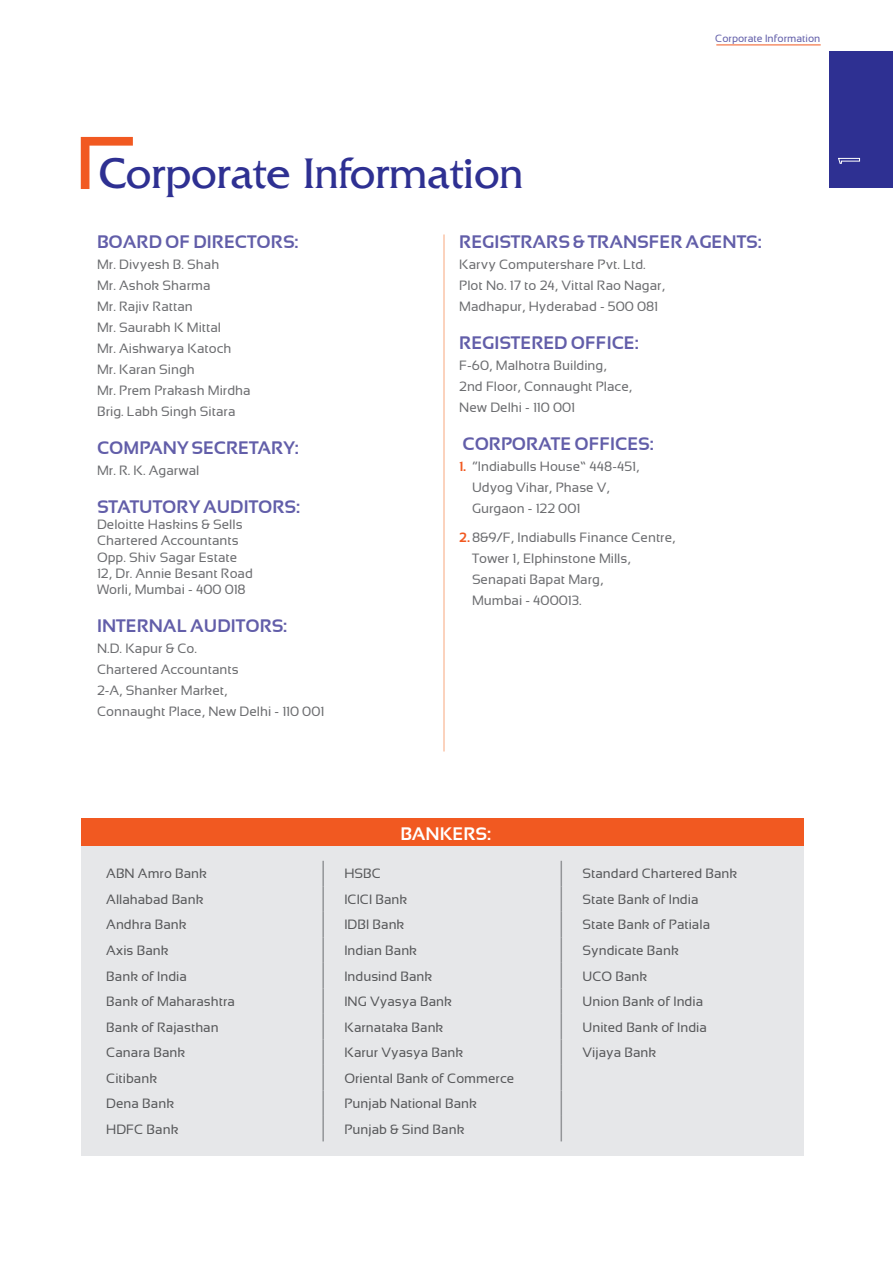
<style>
.page{position:relative;width:893px;height:1263px;background:#fff}
.page>*{position:absolute;margin:0;border:0;box-sizing:border-box;transform-origin:0 0}
.t1{font:300 45px "Big Bear Normal";color:#2e3092}
.t2{font:700 18px "Sansation";color:#625ea9}
.t3{font:700 18px "Sansation";color:#fff}
.t4{font:13.5px/21px "Sansation";color:#6c6d70}
.t5{font:13.5px "Sansation";color:#57585a}
.t6{font:10.5px "Sansation";color:#625ea9}
.s1{font-weight:700;color:#f15921}
</style>
<div class="page">
<div style="left:829px;top:51px;width:64px;height:136px;background:#2e3092"></div>
<div style="left:81px;top:818px;width:723px;height:338px;background:#e6e7e9"></div>
<hr style="left:444px;top:234px;width:1px;height:517px;background:#f8a87e">
<hr style="left:716px;top:45px;width:105px;height:1px;background:#f15921">
<svg style="left:81px;top:137px;width:52px;height:52px"></svg>
<div style="left:81px;top:818px;width:723px;height:28px;background:#f15921"></div>
<hr style="left:322px;top:861px;width:2px;height:25px;background:#939598">
<hr style="left:322px;top:886px;width:2px;height:26px;background:#939598">
<hr style="left:322px;top:912px;width:2px;height:25px;background:#939598">
<hr style="left:322px;top:937px;width:2px;height:26px;background:#939598">
<hr style="left:322px;top:963px;width:2px;height:25px;background:#939598">
<hr style="left:322px;top:988px;width:2px;height:26px;background:#939598">
<hr style="left:322px;top:1014px;width:2px;height:25px;background:#939598">
<hr style="left:322px;top:1039px;width:2px;height:26px;background:#939598">
<hr style="left:322px;top:1065px;width:2px;height:25px;background:#939598">
<hr style="left:322px;top:1090px;width:2px;height:26px;background:#939598">
<hr style="left:322px;top:1116px;width:2px;height:25px;background:#939598">
<svg style="left:561px;top:861px;width:1px;height:280px"></svg>
<svg style="left:838px;top:158px;width:22px;height:6px"></svg>
<p class="t6" style="left:715px;top:32px;width:107px">Corporate Information</p>
<p class="t1" style="left:99px;top:149px;width:426px">Corporate Information</p>
<p class="t2" style="left:97px;top:231px;width:203px">BOARD OF DIRECTORS:</p>
<p class="t4" style="left:97px;top:254px;width:155px">Mr. Divyesh B. Shah<br>Mr. Ashok Sharma<br>Mr. Rajiv Rattan<br>Mr. Saurabh K Mittal<br>Mr. Aishwarya Katoch<br>Mr. Karan Singh<br>Mr. Prem Prakash Mirdha<br>Brig. Labh Singh Sitara</p>
<p class="t2" style="left:97px;top:437px;width:203px">COMPANY SECRETARY:</p>
<p class="t4" style="left:97px;top:460px;width:104px">Mr. R. K. Agarwal</p>
<p class="t2" style="left:97px;top:496px;width:205px">STATUTORY AUDITORS:</p>
<p class="t4" style="left:97px;top:516px;width:157px;line-height:16.2px">Deloitte Haskins &amp; Sells<br>Chartered Accountants<br>Opp. Shiv Sagar Estate<br>12, Dr. Annie Besant Road<br>Worli, Mumbai - 400 018</p>
<p class="t2" style="left:97px;top:615px;width:192px">INTERNAL AUDITORS:</p>
<p class="t4" style="left:97px;top:638px;width:229px">N.D. Kapur &amp; Co.<br>Chartered Accountants<br>2-A, Shanker Market,<br>Connaught Place, New Delhi - 110 001</p>
<p class="t2" style="left:459px;top:231px;width:304px">REGISTRARS &amp; TRANSFER AGENTS:</p>
<p class="t4" style="left:459px;top:254px;width:207px">Karvy Computershare Pvt. Ltd.<br>Plot No. 17 to 24, Vittal Rao Nagar,<br>Madhapur, Hyderabad - 500 081</p>
<p class="t2" style="left:459px;top:332px;width:181px">REGISTERED OFFICE:</p>
<p class="t4" style="left:459px;top:355px;width:175px">F-60, Malhotra Building,<br>2nd Floor, Connaught Place,<br>New Delhi - 110 001</p>
<p class="t2" style="left:462px;top:433px;width:193px">CORPORATE OFFICES:</p>
<p class="t4" style="left:472px;top:456px;width:169px;text-indent:-13px"><span class="s1">1.</span> “Indiabulls House” 448-451,<br>Udyog Vihar, Phase V,<br>Gurgaon - 122 001</p>
<p class="t4" style="left:472px;top:527px;width:205px;text-indent:-13px"><span class="s1">2.</span>8&amp;9/F, Indiabulls Finance Centre,<br>Tower 1, Elphinstone Mills,<br>Senapati Bapat Marg,<br>Mumbai - 400013.</p>
<p class="t3" style="left:400px;top:823px;width:92px">BANKERS:</p>
<p class="t5" style="left:106px;top:866px;width:102px">ABN Amro Bank</p>
<p class="t5" style="left:344px;top:866px;width:38px">HSBC</p>
<p class="t5" style="left:583px;top:866px;width:156px">Standard Chartered Bank</p>
<p class="t5" style="left:106px;top:892px;width:99px">Allahabad Bank</p>
<p class="t5" style="left:344px;top:892px;width:64px">ICICI Bank</p>
<p class="t5" style="left:583px;top:892px;width:117px">State Bank of India</p>
<p class="t5" style="left:106px;top:917px;width:82px">Andhra Bank</p>
<p class="t5" style="left:344px;top:917px;width:61px">IDBI Bank</p>
<p class="t5" style="left:583px;top:917px;width:129px">State Bank of Patiala</p>
<p class="t5" style="left:106px;top:943px;width:64px">Axis Bank</p>
<p class="t5" style="left:344px;top:943px;width:74px">Indian Bank</p>
<p class="t5" style="left:583px;top:943px;width:98px">Syndicate Bank</p>
<p class="t5" style="left:106px;top:968px;width:82px">Bank of India</p>
<p class="t5" style="left:344px;top:968px;width:89px">Indusind Bank</p>
<p class="t5" style="left:583px;top:968px;width:66px">UCO Bank</p>
<p class="t5" style="left:106px;top:994px;width:130px">Bank of Maharashtra</p>
<p class="t5" style="left:344px;top:994px;width:109px">ING Vyasya Bank</p>
<p class="t5" style="left:583px;top:994px;width:122px">Union Bank of India</p>
<p class="t5" style="left:106px;top:1019px;width:114px">Bank of Rajasthan</p>
<p class="t5" style="left:344px;top:1019px;width:100px">Karnataka Bank</p>
<p class="t5" style="left:583px;top:1019px;width:126px">United Bank of India</p>
<p class="t5" style="left:106px;top:1045px;width:81px">Canara Bank</p>
<p class="t5" style="left:344px;top:1045px;width:120px">Karur Vyasya Bank</p>
<p class="t5" style="left:583px;top:1045px;width:75px">Vijaya Bank</p>
<p class="t5" style="left:106px;top:1070px;width:52px">Citibank</p>
<p class="t5" style="left:344px;top:1070px;width:171px">Oriental Bank of Commerce</p>
<p class="t5" style="left:106px;top:1096px;width:69px">Dena Bank</p>
<p class="t5" style="left:344px;top:1096px;width:134px">Punjab National Bank</p>
<p class="t5" style="left:106px;top:1121px;width:74px">HDFC Bank</p>
<p class="t5" style="left:344px;top:1121px;width:122px">Punjab &amp; Sind Bank</p>
</div>
